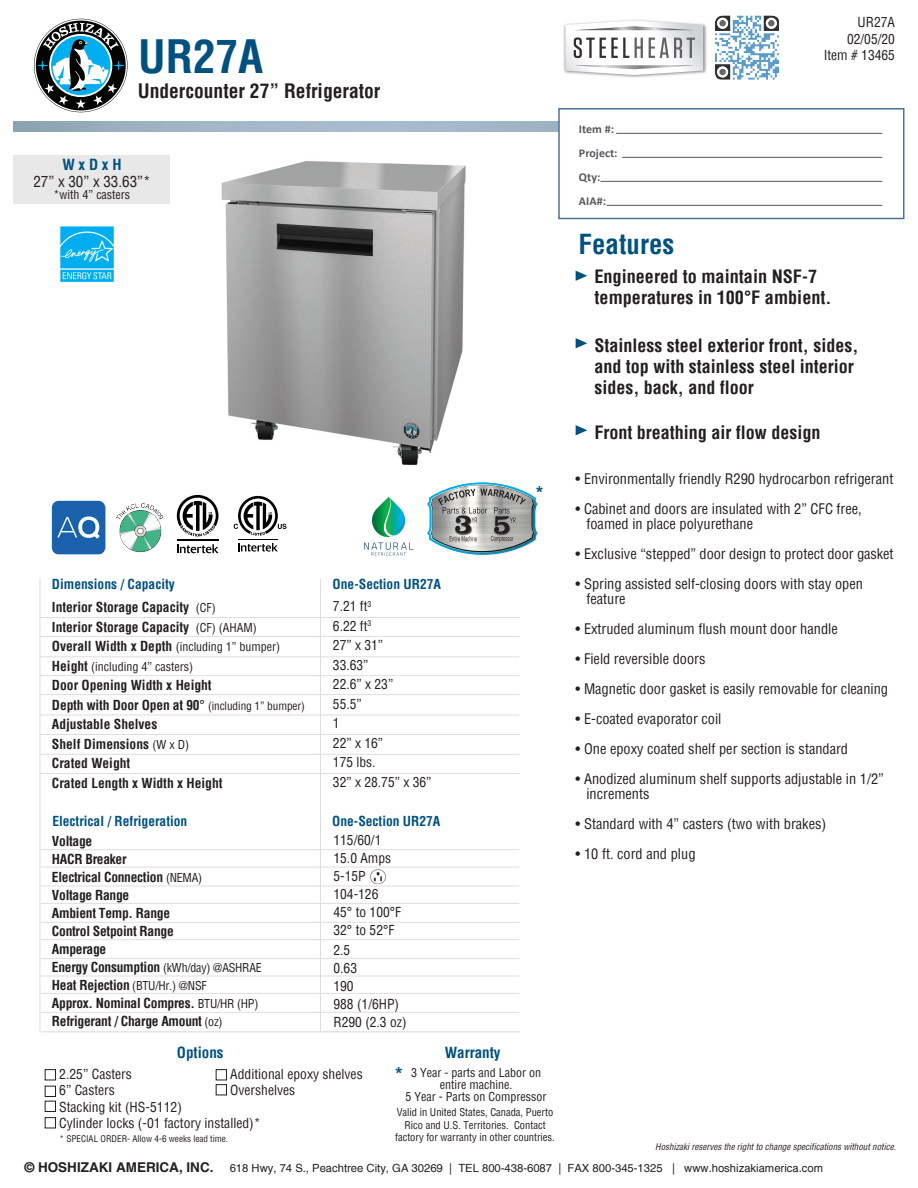
<style>
.page{position:relative;width:918px;height:1188px;background:#fff}
.page>*{position:absolute;margin:0;border:0;box-sizing:border-box;transform-origin:0 0}
.t1{font:700 condensed 45px "Helvetica";color:#015180}
.t2{font:700 condensed 27px "Helvetica";color:#015180}
.t3{font:700 condensed 19.5px "Helvetica";color:#231f20}
.t4{font:700 condensed 18px/21px "Helvetica";color:#231f20}
.t5{font:700 18px "Arial";color:#015180}
.t6{font:700 condensed 15px "Helvetica";color:#015180}
.t7{font:condensed 15px "Helvetica";color:#231f20}
.t8{font:condensed 14.25px/15px "Helvetica";color:#231f20}
.t9{font:700 condensed 13.5px/18px "Helvetica";letter-spacing:-.01em;color:#231f20}
.t10{font:condensed 13.5px/19.5px "Helvetica";color:#231f20}
.t11{font:700 condensed 13.5px "Helvetica";color:#015180}
.t12{font:condensed 12px/12px "Helvetica";color:#231f20}
.t13{font:700 12px/24px "Calibri";color:#57585a}
.t14{font:11.25px "Helvetica";color:#231f20}
.t15{font:condensed 10.5px/12.6px "Helvetica";color:#231f20;text-align:center}
.t16{font:italic condensed 9px "Helvetica";color:#231f20}
.t17{font:condensed 9px "Helvetica";color:#231f20}
.s1{color:#015180}
.s2{font-weight:400;font-size:12px}
.s3{font-weight:700;font-size:13.5px}
.s4{font-weight:400}
.s5{font-weight:400;font-size:11.25px}
</style>
<div class="page">
<div style="left:558px;top:108px;width:346px;height:111px;background:#fff;border:2px solid #4c729b"></div>
<hr style="left:41px;top:958px;width:478px;height:1px;background:#dddee0">
<hr style="left:41px;top:939px;width:478px;height:1px;background:#dddee0">
<hr style="left:41px;top:922px;width:478px;height:1px;background:#dddee0">
<hr style="left:41px;top:903px;width:478px;height:1px;background:#dddee0">
<hr style="left:41px;top:886px;width:478px;height:1px;background:#dddee0">
<hr style="left:41px;top:867px;width:478px;height:1px;background:#dddee0">
<hr style="left:41px;top:849px;width:478px;height:1px;background:#dddee0">
<hr style="left:41px;top:976px;width:478px;height:1px;background:#dddee0">
<hr style="left:41px;top:993px;width:478px;height:1px;background:#dddee0">
<hr style="left:41px;top:1012px;width:478px;height:1px;background:#dddee0">
<hr style="left:616px;top:133px;width:266px;height:1px;background:#57585a">
<hr style="left:622px;top:157px;width:260px;height:1px;background:#57585a">
<hr style="left:600px;top:181px;width:282px;height:1px;background:#57585a">
<hr style="left:607px;top:205px;width:275px;height:1px;background:#57585a">
<div style="left:14px;top:156px;width:156px;height:48px;background:#e8e8e9"></div>
<div style="left:45px;top:1069px;width:11px;height:11px;border:1px solid #231f20"></div>
<div style="left:45px;top:1086px;width:11px;height:11px;border:1px solid #231f20"></div>
<hr style="left:40px;top:617px;width:479px;height:1px;background:#dddee0">
<hr style="left:40px;top:636px;width:479px;height:1px;background:#dddee0">
<hr style="left:40px;top:656px;width:479px;height:1px;background:#dddee0">
<hr style="left:40px;top:675px;width:479px;height:1px;background:#dddee0">
<hr style="left:40px;top:694px;width:479px;height:1px;background:#dddee0">
<hr style="left:40px;top:715px;width:479px;height:1px;background:#dddee0">
<hr style="left:40px;top:734px;width:479px;height:1px;background:#dddee0">
<hr style="left:40px;top:754px;width:479px;height:1px;background:#dddee0">
<hr style="left:320px;top:579px;width:1px;height:452px;background:#dddee0">
<div style="left:45px;top:1101px;width:11px;height:11px;border:1px solid #231f20"></div>
<div style="left:216px;top:1069px;width:11px;height:11px;border:1px solid #231f20"></div>
<hr style="left:40px;top:773px;width:479px;height:1px;background:#dddee0">
<div style="left:216px;top:1084px;width:11px;height:11px;border:1px solid #231f20"></div>
<img style="left:221px;top:161px;width:245px;height:305px">
<div style="left:45px;top:1117px;width:11px;height:11px;border:1px solid #231f20"></div>
<img style="left:715px;top:15px;width:64px;height:65px">
<hr style="left:41px;top:1031px;width:478px;height:1px;background:#dddee0">
<hr style="left:40px;top:579px;width:1px;height:452px;background:#dddee0">
<svg style="left:576px;top:271px;width:11px;height:10px"></svg>
<svg style="left:576px;top:338px;width:11px;height:10px"></svg>
<svg style="left:576px;top:425px;width:11px;height:10px"></svg>
<img style="left:563px;top:19px;width:144px;height:59px">
<svg style="left:565px;top:20px;width:138px;height:55px"></svg>
<img style="left:370px;top:869px;width:16px;height:15px">
<svg style="left:34px;top:19px;width:94px;height:93px"></svg>
<img style="left:116px;top:503px;width:48px;height:50px">
<img style="left:51px;top:501px;width:54px;height:53px">
<svg style="left:177px;top:544px;width:42px;height:9px"></svg>
<hr style="left:177px;top:540px;width:42px;height:1px;background:#000">
<svg style="left:177px;top:495px;width:42px;height:42px"></svg>
<svg style="left:364px;top:497px;width:49px;height:59px"></svg>
<img style="left:427px;top:483px;width:111px;height:72px">
<svg style="left:238px;top:543px;width:40px;height:9px"></svg>
<hr style="left:238px;top:539px;width:40px;height:1px;background:#000">
<svg style="left:234px;top:496px;width:52px;height:40px"></svg>
<img style="left:60px;top:226px;width:54px;height:56px">
<h1 class="t1" style="left:138px;top:27px;width:127px">UR27A</h1>
<h3 class="t3" style="left:138px;top:78px;width:244px">Undercounter 27” Refrigerator</h3>
<p class="t6" style="left:62px;top:155px;width:61px">W x D x H</p>
<p class="t7" style="left:33px;top:172px;width:119px">27” x 30” x 33.63”*</p>
<p class="t12" style="left:54px;top:188px;width:78px">*with 4” casters</p>
<p class="t5" style="left:536px;top:480px;width:9px">*</p>
<p class="t11" style="left:333px;top:575px;width:110px">One-Section UR27A</p>
<p class="t9" style="left:52px;top:572px;width:166px;line-height:23.2px"><span class="s1">Dimensions / Capacity<br></span>Interior Storage Capacity <span class="s2">(CF)</span></p>
<p class="t9" style="left:52px;top:617px;width:206px">Interior Storage Capacity <span class="s2">(CF) (AHAM)</span></p>
<p class="t12" style="left:52px;top:637px;width:230px;line-height:19.5px"><span class="s3">Overall Width x Depth</span> (including 1” bumper)<br><span class="s3">Height</span> (including 4” casters)</p>
<p class="t9" style="left:52px;top:675px;width:255px;line-height:19.5px">Door Opening Width x Height<br>Depth with Door Open at 90<span class="s4">°</span> <span class="s5">(including 1” bumper)<br></span>Adjustable Shelves<br>Shelf Dimensions <span class="s2">(W x D)<br></span>Crated Weight<br>Crated Length x Width x Height</p>
<p class="t11" style="left:52px;top:812px;width:137px">Electrical / Refrigeration</p>
<p class="t9" style="left:52px;top:832px;width:211px">Voltage<br>HACR Breaker<br>Electrical Connection <span class="s2">(NEMA)<br></span>Voltage Range<br>Ambient Temp. Range<br>Control Setpoint Range<br>Amperage<br>Energy Consumption <span class="s2">(kWh/day) @ASHRAE<br></span>Heat Rejection <span class="s2">(BTU/Hr.) @NSF<br></span>Approx. Nominal Compres. <span class="s2">BTU/HR (HP)<br></span>Refrigerant / Charge Amount <span class="s2">(oz)</span></p>
<p class="t10" style="left:59px;top:1065px;width:203px;line-height:16.5px">2.25” Casters<br>6” Casters<br>Stacking kit (HS-5112)<br>Cylinder locks (-01 factory installed)*</p>
<p class="t10" style="left:333px;top:597px;width:100px">7.21 ft<sup>3<br></sup>6.22 ft<sup>3<br></sup>27” x 31”<br>33.63”<br>22.6” x 23”<br>55.5”<br>1<br>22” x 16”<br>175 lbs.<br>32” x 28.75” x 36”</p>
<p class="t11" style="left:332px;top:812px;width:110px">One-Section UR27A</p>
<p class="t10" style="left:333px;top:831px;width:69px;line-height:18px">115/60/1<br>15.0 Amps<br>5-15P<br>104-126<br>45° to 100°F<br>32° to 52°F</p>
<p class="t10" style="left:333px;top:941px;width:75px;line-height:18px">2.5<br>0.63<br>190<br>988 (1/6HP)<br>R290 (2.3 oz)</p>
<p class="t6" style="left:177px;top:1042px;width:48px">Options</p>
<p class="t6" style="left:445px;top:1042px;width:57px">Warranty</p>
<p class="t12" style="left:406px;top:1066px;width:142px;text-align:center">3 Year - parts and Labor on entire machine.<br>5 Year - Parts on Compressor</p>
<p class="t5" style="left:395px;top:1061px;width:9px">*</p>
<p class="t10" style="left:230px;top:1065px;width:134px;line-height:16.5px">Additional epoxy shelves<br>Overshelves</p>
<p class="t15" style="left:395px;top:1106px;width:161px">Valid in United States, Canada, Puerto<br>Rico and U.S. Territories. Contact factory for warranty in other countries.</p>
<p class="t17" style="left:60px;top:1133px;width:170px">* SPECIAL ORDER- Allow 4-6 weeks lead time.</p>
<p class="t10" style="left:847px;top:14px;width:50px;line-height:16.2px;text-align:right">UR27A<br>02/05/20</p>
<p class="t13" style="left:579px;top:117px;width:40px">Item #:<br>Project:<br>Qty:<br>AIA#:</p>
<p class="t10" style="left:824px;top:45px;width:73px">Item # 13465</p>
<h2 class="t2" style="left:579px;top:226px;width:97px">Features</h2>
<p class="t4" style="left:594px;top:265px;width:239px">Engineered to maintain NSF-7 temperatures in 100°F ambient.</p>
<p class="t4" style="left:594px;top:334px;width:265px">Stainless steel exterior front, sides, and top with stainless steel interior sides, back, and floor</p>
<p class="t4" style="left:594px;top:421px;width:228px">Front breathing air flow design</p>
<p class="t8" style="left:576px;top:471px;width:319px">• Environmentally friendly R290 hydrocarbon refrigerant</p>
<p class="t8" style="left:586px;top:501px;width:277px;text-indent:-11px">• Cabinet and doors are insulated with 2” CFC free, foamed in place polyurethane</p>
<p class="t8" style="left:576px;top:546px;width:319px">• Exclusive “stepped” door design to protect door gasket</p>
<p class="t8" style="left:586px;top:576px;width:278px;text-indent:-11px">• Spring assisted self-closing doors with stay open feature</p>
<p class="t8" style="left:576px;top:621px;width:264px">• Extruded aluminum flush mount door handle</p>
<p class="t8" style="left:576px;top:651px;width:131px">• Field reversible doors</p>
<p class="t8" style="left:576px;top:681px;width:314px">• Magnetic door gasket is easily removable for cleaning</p>
<p class="t8" style="left:576px;top:711px;width:147px">• E-coated evaporator coil</p>
<p class="t8" style="left:576px;top:741px;width:274px">• One epoxy coated shelf per section is standard</p>
<p class="t8" style="left:586px;top:771px;width:299px;text-indent:-11px">• Anodized aluminum shelf supports adjustable in 1/2” increments</p>
<p class="t8" style="left:576px;top:816px;width:252px">• Standard with 4” casters (two with brakes)</p>
<p class="t8" style="left:576px;top:846px;width:121px">• 10 ft. cord and plug</p>
<p class="t16" style="left:655px;top:1141px;width:242px">Hoshizaki reserves the right to change specifications without notice.</p>
<p class="t14" style="left:24px;top:1161px;width:800px"><span class="s3">© HOSHIZAKI AMERICA, INC.</span> 618 Hwy, 74 S., Peachtree City, GA 30269 | TEL 800-438-6087 | FAX 800-345-1325 | www.hoshizakiamerica.com</p>
</div>
